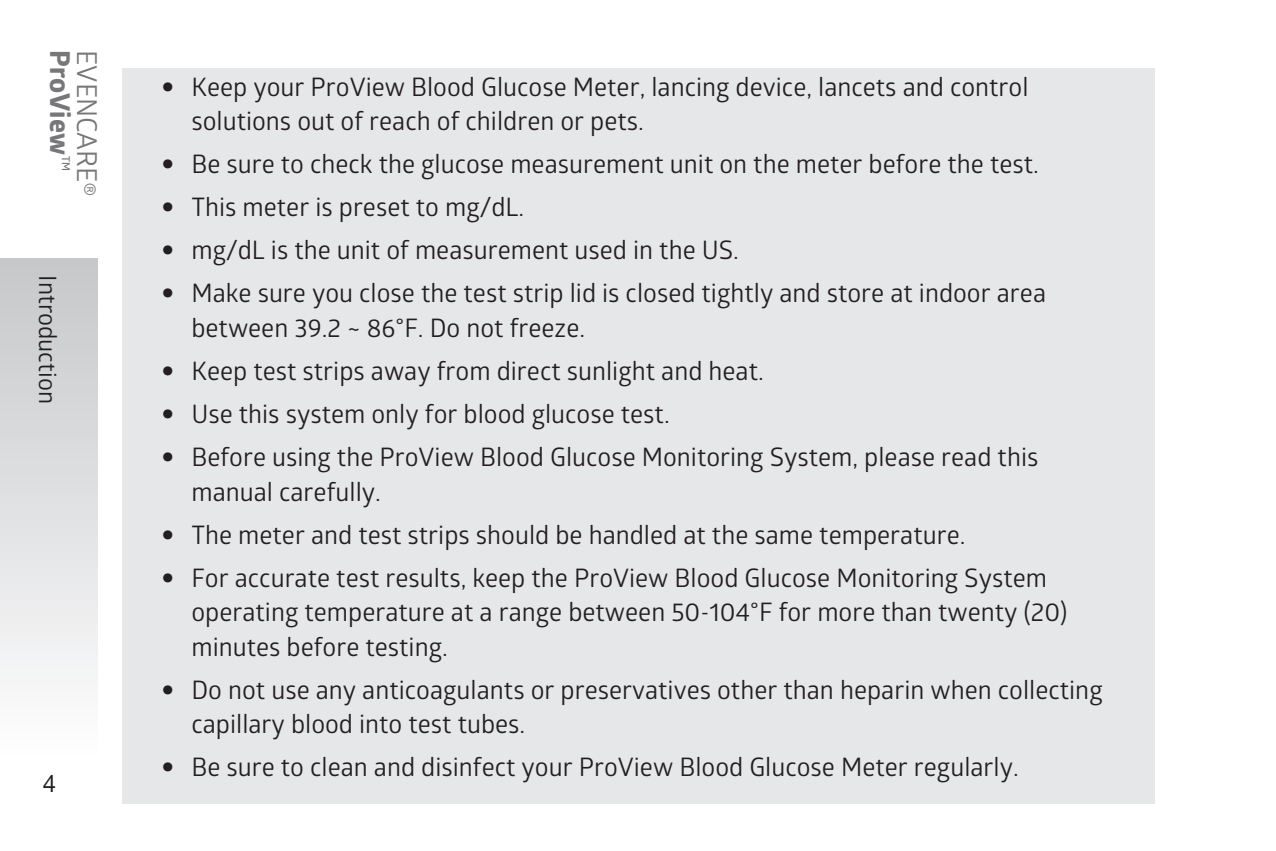
<style>
.page{position:relative;width:1276px;height:851px;background:#fff}
.page>*{position:absolute;margin:0;border:0;box-sizing:border-box;transform-origin:0 0}
.t1{font:27.3px "Glober";color:#777779}
.t2{font:700 27.3px "Globerx";color:#777779}
.Bullets_Body_Copy_In{font:25.5px/34.5px "Glober";color:#231f20}
.Side_Tag{font:24px "Glober";color:#231f20}
.t3{font:24px "Helvetica Neue LT Std";color:#231f20}
.s1{font-family:"Glober";font-weight:600}
.s2{font-family:"Helvetica Neue LT Std"}
</style>
<div class="page">
<div style="left:0;top:258px;width:98px;height:499px;background:linear-gradient(to bottom,#c5c7c9,#fdfdfe)"></div>
<div style="left:122px;top:68px;width:1032px;height:735px;background:#e6e7e9"></div>
<p class="t2" style="left:80px;top:50px;width:123px;rotate:90deg">ProView<span class="s1">™</span></p>
<p class="t1" style="left:106px;top:50px;width:148px;rotate:90deg">EVENCARE®</p>
<p class="Side_Tag" style="left:65px;top:275px;width:130px;rotate:90deg">Introduction</p>
<p class="t3" style="left:43px;top:768px;width:15px">4</p>
<p class="Bullets_Body_Copy_In" style="left:191px;top:68px;width:838px;text-indent:-30px"><span class="s2">•</span> Keep your ProView Blood Glucose Meter, lancing device, lancets and control solutions out of reach of children or pets.</p>
<p class="Bullets_Body_Copy_In" style="left:162px;top:146px;width:879px"><span class="s2">•</span> Be sure to check the glucose measurement unit on the meter before the test.</p>
<p class="Bullets_Body_Copy_In" style="left:162px;top:189px;width:364px"><span class="s2">•</span> This meter is preset to mg/dL.</p>
<p class="Bullets_Body_Copy_In" style="left:162px;top:232px;width:579px"><span class="s2">•</span> mg/dL is the unit of measurement used in the US.</p>
<p class="Bullets_Body_Copy_In" style="left:191px;top:275px;width:856px;text-indent:-30px"><span class="s2">•</span> Make sure you close the test strip lid is closed tightly and store at indoor area between 39.2 ~ 86˚F. Do not freeze.</p>
<p class="Bullets_Body_Copy_In" style="left:162px;top:352px;width:604px"><span class="s2">•</span> Keep test strips away from direct sunlight and heat.</p>
<p class="Bullets_Body_Copy_In" style="left:162px;top:395px;width:510px"><span class="s2">•</span> Use this system only for blood glucose test.</p>
<p class="Bullets_Body_Copy_In" style="left:191px;top:438px;width:848px;text-indent:-30px"><span class="s2">•</span> Before using the ProView Blood Glucose Monitoring System, please read this manual carefully.</p>
<p class="Bullets_Body_Copy_In" style="left:162px;top:516px;width:805px"><span class="s2">•</span> The meter and test strips should be handled at the same temperature.</p>
<p class="Bullets_Body_Copy_In" style="left:191px;top:559px;width:878px;text-indent:-30px"><span class="s2">•</span> For accurate test results, keep the ProView Blood Glucose Monitoring System operating temperature at a range between 50-104˚F for more than twenty (20) minutes before testing.</p>
<p class="Bullets_Body_Copy_In" style="left:191px;top:671px;width:913px;text-indent:-30px"><span class="s2">•</span> Do not use any anticoagulants or preservatives other than heparin when collecting capillary blood into test tubes.</p>
<p class="Bullets_Body_Copy_In" style="left:162px;top:748px;width:859px"><span class="s2">•</span> Be sure to clean and disinfect your ProView Blood Glucose Meter regularly.</p>
</div>
